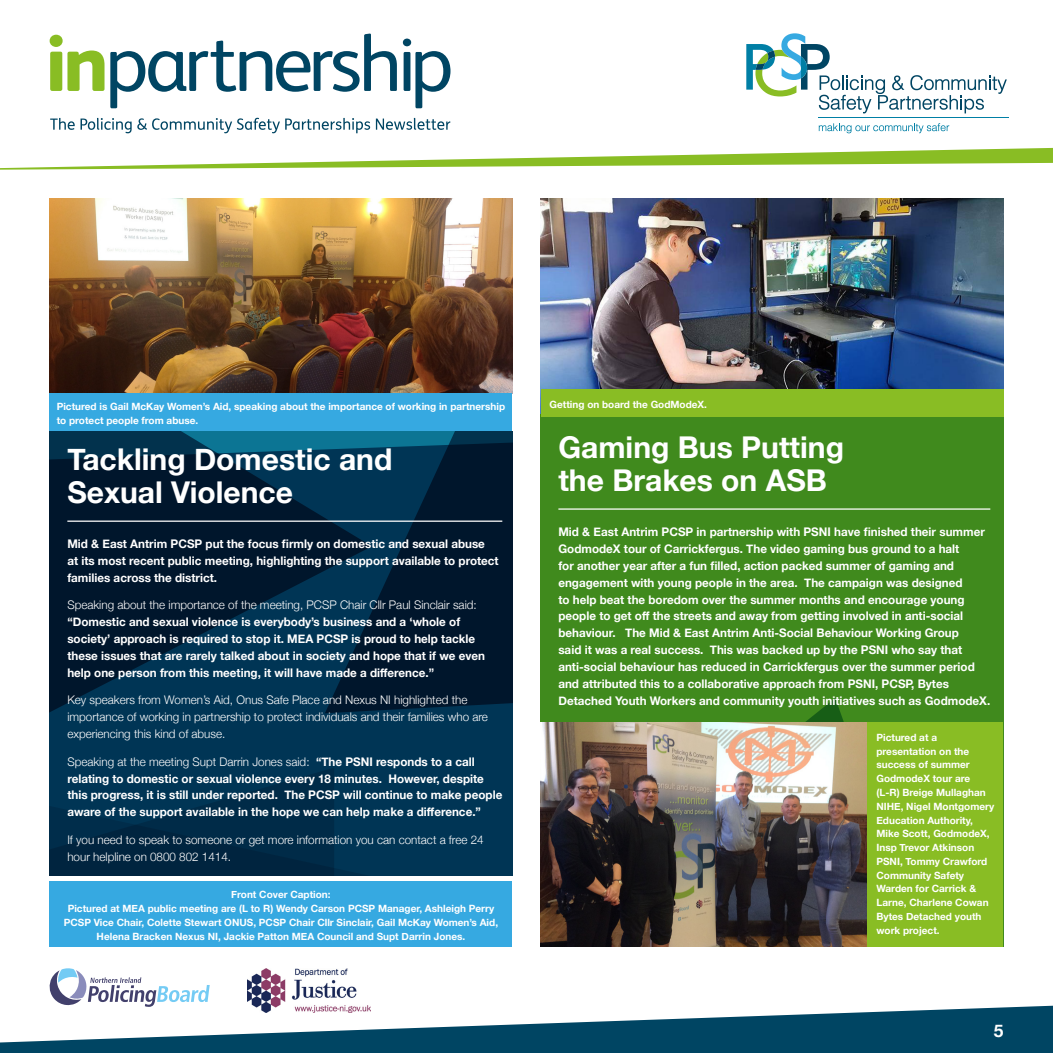
<style>
.page{position:relative;width:1053px;height:1053px;background:#fff}
.page>*{position:absolute;margin:0;border:0;box-sizing:border-box;transform-origin:0 0}
._3_0_Header{font:700 30px/32.5px "Helvetica Neue";color:#fff}
.t1{font:700 17.38px "Helvetica Neue";color:#fff}
._2_0_Leadin{font:700 11.88px/16.9px "Helvetica Neue";color:#fff}
._1_0_Body{font:700 11.88px/16.9px "Helvetica Neue";color:#fff}
._1_0_Body-2{font:300 11.88px/16.9px "Helvetica Neue";color:#fff}
._4_0_Caption{font:700 10px/13.8px "Helvetica Neue";color:#fff}
.s1{font-weight:300}
</style>
<div class="page">
<svg style="left:0;top:1005px;width:1052px;height:47px;fill:#004563"></svg>
<svg style="left:7px;top:33px;width:1045px;height:135px"></svg>
<svg style="left:818px;top:123px;width:131px;height:10px"></svg>
<hr style="left:818px;top:117px;width:190px;height:1px;background:#007fa5">
<svg style="left:746px;top:33px;width:260px;height:80px"></svg>
<svg style="left:50px;top:35px;width:54px;height:56px"></svg>
<svg style="left:110px;top:34px;width:287px;height:74px"></svg>
<svg style="left:403px;top:39px;width:47px;height:69px"></svg>
<svg style="left:50px;top:118px;width:320px;height:15px"></svg>
<svg style="left:376px;top:118px;width:74px;height:12px"></svg>
<svg style="left:49px;top:968px;width:161px;height:38px"></svg>
<img style="left:248px;top:968px;width:122px;height:44px">
<svg style="left:50px;top:431px;width:462px;height:444px;background:#002742"></svg>
<svg style="left:50px;top:767px;width:368px;height:108px;background:#002e4c"></svg>
<hr style="left:67px;top:520px;width:435px;height:1px;background:#fff">
<img style="left:50px;top:198px;width:462px;height:195px">
<div style="left:50px;top:393px;width:462px;height:38px;background:#36a9e1"></div>
<div style="left:50px;top:881px;width:462px;height:65px;background:#36a9e1"></div>
<div style="left:540px;top:416px;width:463px;height:282px;background:#408a1d"></div>
<div style="left:540px;top:698px;width:463px;height:24px;background:#408a1d"></div>
<img style="left:540px;top:198px;width:463px;height:191px">
<hr style="left:558px;top:508px;width:432px;height:1px;background:#fff">
<div style="left:540px;top:389px;width:463px;height:27px;background:#89bd24"></div>
<img style="left:540px;top:722px;width:327px;height:224px">
<div style="left:867px;top:722px;width:136px;height:224px;background:#89bd24"></div>
<p class="_4_0_Caption" style="left:57px;top:400px;width:450px">Pictured is Gail McKay Women’s Aid, speaking about the importance of working in partnership to protect people from abuse.</p>
<p class="_3_0_Header" style="left:67px;top:444px;width:326px">Tackling Domestic and<br>Sexual Violence</p>
<p class="_2_0_Leadin" style="left:67px;top:535px;width:433px">Mid &amp; East Antrim PCSP put the focus firmly on domestic and sexual abuse at its most recent public meeting, highlighting the support available to protect families across the district.</p>
<p class="_1_0_Body" style="left:67px;top:597px;width:419px"><span class="s1">Speaking about the importance of the meeting, PCSP Chair Cllr Paul Sinclair said: </span>“Domestic and sexual violence is everybody’s business and a ‘whole of society’ approach is required to stop it. MEA PCSP is proud to help tackle these issues that are rarely talked about in society and hope that if we even help one person from this meeting, it will have made a difference.”</p>
<p class="_1_0_Body-2" style="left:67px;top:690px;width:422px">Key speakers from Women’s Aid, Onus Safe Place and Nexus NI highlighted the importance of working in partnership to protect individuals and their families who are experiencing this kind of abuse.</p>
<p class="_1_0_Body" style="left:67px;top:753px;width:436px"><span class="s1">Speaking at the meeting Supt Darrin Jones said:</span> “The PSNI responds to a call relating to domestic or sexual violence every 18 minutes. However, despite this progress, it is still under reported. The PCSP will continue to make people aware of the support available in the hope we can help make a difference.”</p>
<p class="_1_0_Body-2" style="left:67px;top:830px;width:418px">If you need to speak to someone or get more information you can contact a free 24 hour helpline on 0800 802 1414.</p>
<p class="_4_0_Caption" style="left:231px;top:888px;width:101px">Front Cover Caption:</p>
<p class="_4_0_Caption" style="left:64px;top:901px;width:436px;text-align:center">Pictured at MEA public meeting are (L to R) Wendy Carson PCSP Manager, Ashleigh Perry<br>PCSP Vice Chair, Colette Stewart ONUS, PCSP Chair Cllr Sinclair, Gail McKay Women’s Aid,<br>Helena Bracken Nexus NI, Jackie Patton MEA Council and Supt Darrin Jones.</p>
<p class="_4_0_Caption" style="left:549px;top:397px;width:159px">Getting on board the GodModeX.</p>
<p class="_3_0_Header" style="left:558px;top:432px;width:287px">Gaming Bus Putting the Brakes on ASB</p>
<p class="_2_0_Leadin" style="left:558px;top:523px;width:433px">Mid &amp; East Antrim PCSP in partnership with PSNI have finished their summer GodmodeX tour of Carrickfergus. The video gaming bus ground to a halt<br>for another year after a fun filled, action packed summer of gaming and engagement with young people in the area. The campaign was designed<br>to help beat the boredom over the summer months and encourage young people to get off the streets and away from getting involved in anti-social behaviour. The Mid &amp; East Antrim Anti-Social Behaviour Working Group<br>said it was a real success. This was backed up by the PSNI who say that anti-social behaviour has reduced in Carrickfergus over the summer period and attributed this to a collaborative approach from PSNI, PCSP, Bytes Detached Youth Workers and community youth initiatives such as GodmodeX.</p>
<p class="_4_0_Caption" style="left:876px;top:730px;width:119px">Pictured at a presentation on the success of summer<br>GodmodeX tour are (L-R) Breige Mullaghan<br>NIHE, Nigel Montgomery<br>Education Authority,<br>Mike Scott, GodmodeX,<br>Insp Trevor Atkinson<br>PSNI, Tommy Crawford<br>Community Safety<br>Warden for Carrick &amp;<br>Larne, Charlene Cowan<br>Bytes Detached youth work project.</p>
<h2 class="t1" style="left:993px;top:1016px;width:11px">5</h2>
</div>
